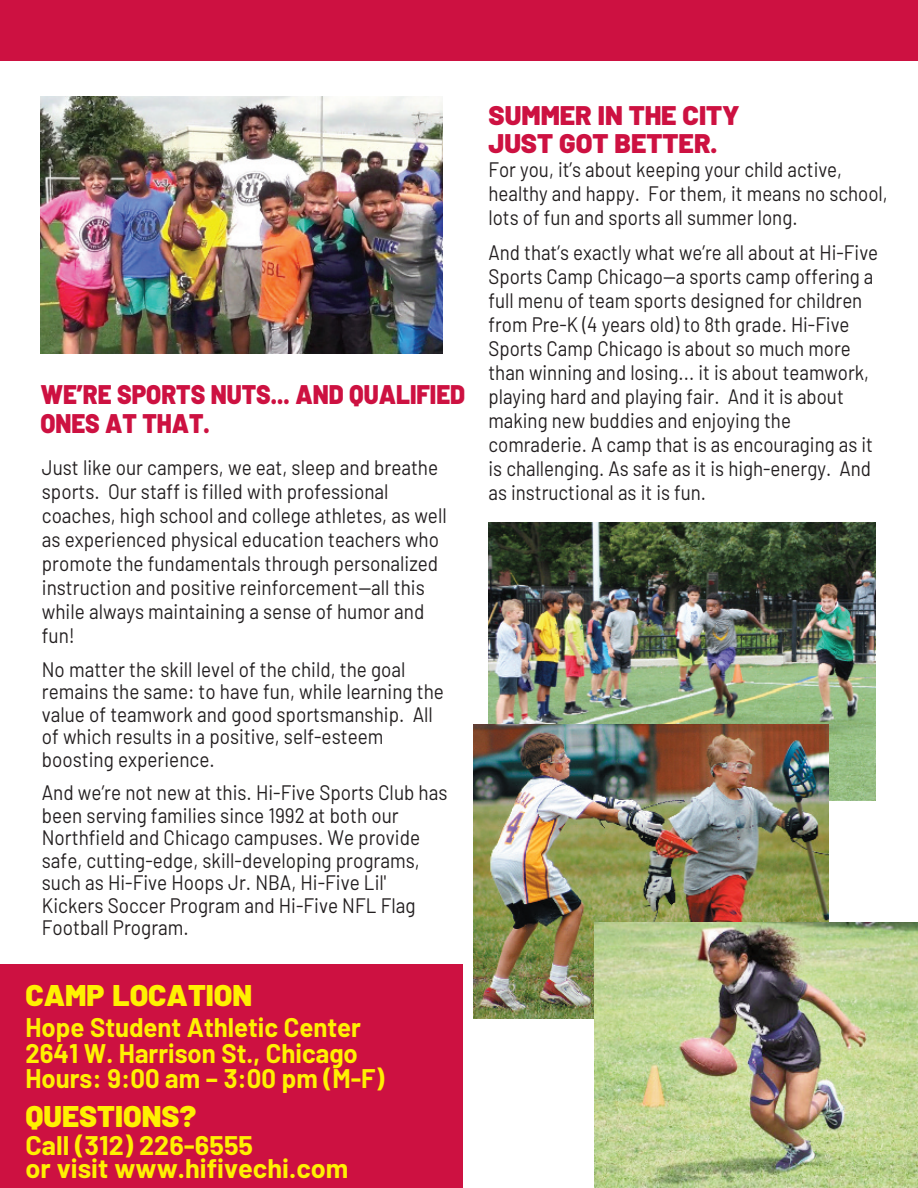
<style>
.page{position:relative;width:918px;height:1188px;background:#fff}
.page>*{position:absolute;margin:0;border:0;box-sizing:border-box;transform-origin:0 0}
.t1{font:900 30px "Barlow";color:#fff101}
.t2{font:700 27px/25.5px "Barlow";color:#fff101;scale:.95 1}
.t3{font:900 27px/28.5px "Barlow";color:#cd1141;scale:.9 1}
.t4{font:700 27px/22.5px "Barlow";color:#fff101}
.t5{font:900 27px/28.5px "Barlow";color:#cd1141}
.t6{font:21px/22.5px "Barlow";color:#231f20;scale:.9 1}
.t7{font:21px/24px "Barlow";color:#231f20;scale:.89 1}
</style>
<div class="page">
<img style="left:488px;top:523px;width:387px;height:277px">
<img style="left:474px;top:724px;width:355px;height:294px">
<img style="left:594px;top:923px;width:324px;height:265px">
<div style="left:0;top:0;width:918px;height:61px;background:#cd1141"></div>
<img style="left:40px;top:96px;width:403px;height:257px">
<div style="left:0;top:964px;width:463px;height:224px;background:#cd1141"></div>
<p class="t3" style="left:40px;top:378px;width:474px">WE’RE SPORTS NUTS... AND QUALIFIED<br>ONES AT THAT.</p>
<p class="t6" style="left:42px;top:454px;width:451px;line-height:24px">Just like our campers, we eat, sleep and breathe sports. Our staff is filled with professional coaches, high school and college athletes, as well as experienced physical education teachers who promote the fundamentals through personalized instruction and positive reinforcement—all this while always maintaining a sense of humor and fun!</p>
<p class="t6" style="left:42px;top:656px;width:448px">No matter the skill level of the child, the goal remains the same: to have fun, while learning the value of teamwork and good sportsmanship. All of which results in a positive, self-esteem boosting experience.</p>
<p class="t6" style="left:42px;top:780px;width:452px">And we’re not new at this. Hi-Five Sports Club has been serving families since 1992 at both our Northfield and Chicago campuses. We provide safe, cutting-edge, skill-developing programs, such as Hi-Five Hoops Jr. NBA, Hi-Five Lil' Kickers Soccer Program and Hi-Five NFL Flag Football Program.</p>
<h1 class="t1" style="left:25px;top:973px;width:228px">CAMP LOCATION</h1>
<p class="t2" style="left:25px;top:1013px;width:379px">Hope Student Athletic Center<br>2641 W. Harrison St., Chicago<br>Hours: 9:00 am – 3:00 pm (M-F)</p>
<h1 class="t1" style="left:25px;top:1094px;width:172px">QUESTIONS?</h1>
<p class="t4" style="left:25px;top:1132px;width:324px">Call (312) 226-6555<br>or visit www.hifivechi.com</p>
<p class="t5" style="left:488px;top:99px;width:253px">SUMMER IN THE CITY<br>JUST GOT BETTER.</p>
<p class="t7" style="left:488px;top:156px;width:450px">For you, it’s about keeping your child active, healthy and happy. For them, it means no school, lots of fun and sports all summer long.</p>
<p class="t7" style="left:488px;top:239px;width:439px">And that’s exactly what we’re all about at Hi-Five Sports Camp Chicago—a sports camp offering a full menu of team sports designed for children from Pre-K (4 years old) to 8th grade. Hi-Five Sports Camp Chicago is about so much more than winning and losing... it is about teamwork, playing hard and playing fair. And it is about making new buddies and enjoying the comraderie. A camp that is as encouraging as it is challenging. As safe as it is high-energy. And as instructional as it is fun.</p>
</div>
